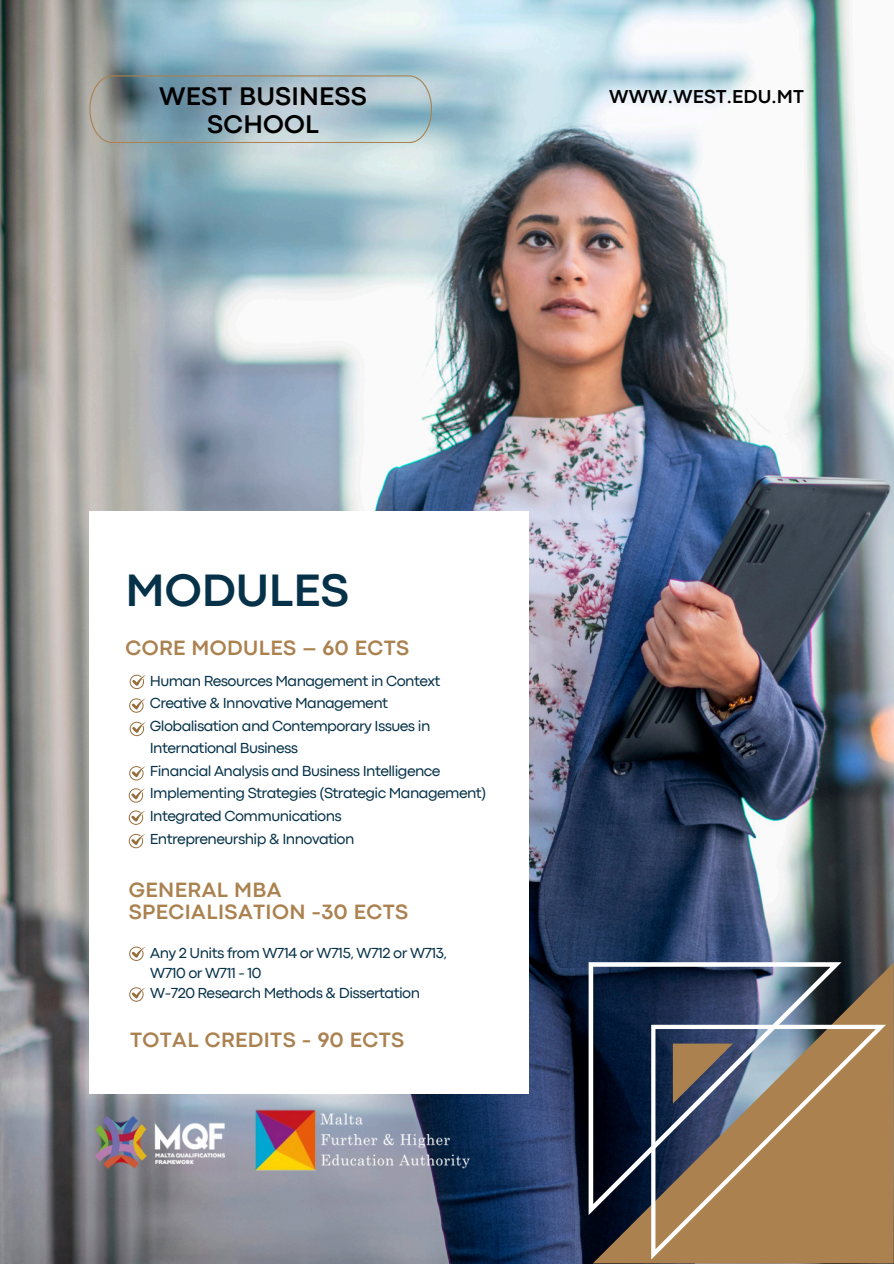
<style>
.page{position:relative;width:894px;height:1264px;background:#fff}
.page>*{position:absolute;margin:0;border:0;box-sizing:border-box;transform-origin:0 0}
.t1{font:700 47.4px "Codec Pro";color:#063249}
.t2{font:700 26.55px "Codec Pro";letter-spacing:.01em;color:#000}
.t3{font:700 21.6px/22.5px "Codec Pro";letter-spacing:.02em;color:#aa814f}
.t4{font:700 19.5px "Codec Pro";letter-spacing:.01em;color:#000}
.t5{font:15.15px/22.5px "Codec Pro";letter-spacing:-.04em;color:#063249}
</style>
<div class="page">
<img style="left:0;top:0;width:893px;height:1263px">
<div style="left:89px;top:512px;width:440px;height:581px;background:#fff"></div>
<svg style="left:592px;top:962px;width:301px;height:301px;background:#7e6344"></svg>
<div style="left:651px;top:1024px;width:234px;height:235px;background:#aa814f"></div>
<svg style="left:588px;top:962px;width:253px;height:253px;background:#666262"></svg>
<svg style="left:672px;top:1043px;width:60px;height:60px;background:#7b6d64"></svg>
<svg style="left:130px;top:674px;width:16px;height:15px"></svg>
<svg style="left:129px;top:698px;width:17px;height:14px"></svg>
<svg style="left:130px;top:721px;width:16px;height:15px"></svg>
<svg style="left:129px;top:766px;width:17px;height:14px"></svg>
<svg style="left:129px;top:810px;width:16px;height:14px"></svg>
<svg style="left:129px;top:833px;width:16px;height:15px"></svg>
<svg style="left:129px;top:788px;width:16px;height:14px"></svg>
<svg style="left:129px;top:946px;width:17px;height:14px"></svg>
<svg style="left:129px;top:987px;width:17px;height:14px"></svg>
<img style="left:95px;top:1116px;width:130px;height:52px">
<img style="left:244px;top:1100px;width:236px;height:78px">
<svg style="left:89px;top:75px;width:342px;height:68px;background:#9ab0b8"></svg>
<p class="t2" style="left:159px;top:86px;width:209px">WEST BUSINESS</p>
<p class="t4" style="left:609px;top:89px;width:196px">WWW.WEST.EDU.MT</p>
<p class="t2" style="left:207px;top:114px;width:113px">SCHOOL</p>
<h3 class="t1" style="left:125px;top:573px;width:225px">MODULES</h3>
<h2 class="t3" style="left:125px;top:638px;width:285px">CORE MODULES – 60 ECTS</h2>
<p class="t5" style="left:150px;top:670px;width:338px">Human Resources Management in Context Creative &amp; Innovative Management<br>Globalisation and Contemporary Issues in International Business<br>Financial Analysis and Business Intelligence Implementing Strategies (Strategic Management)<br>Integrated Communications<br>Entrepreneurship &amp; Innovation</p>
<h3 class="t3" style="left:129px;top:879px;width:281px">GENERAL MBA<br>SPECIALISATION -30 ECTS</h3>
<p class="t5" style="left:150px;top:943px;width:298px;line-height:20.2px">Any 2 Units from W714 or W715, W712 or W713,<br>W710 or W711 - 10</p>
<h3 class="t5" style="left:150px;top:983px;width:271px">W-720 Research Methods &amp; Dissertation</h3>
<p class="t3" style="left:130px;top:1029px;width:276px">TOTAL CREDITS - 90 ECTS</p>
</div>
